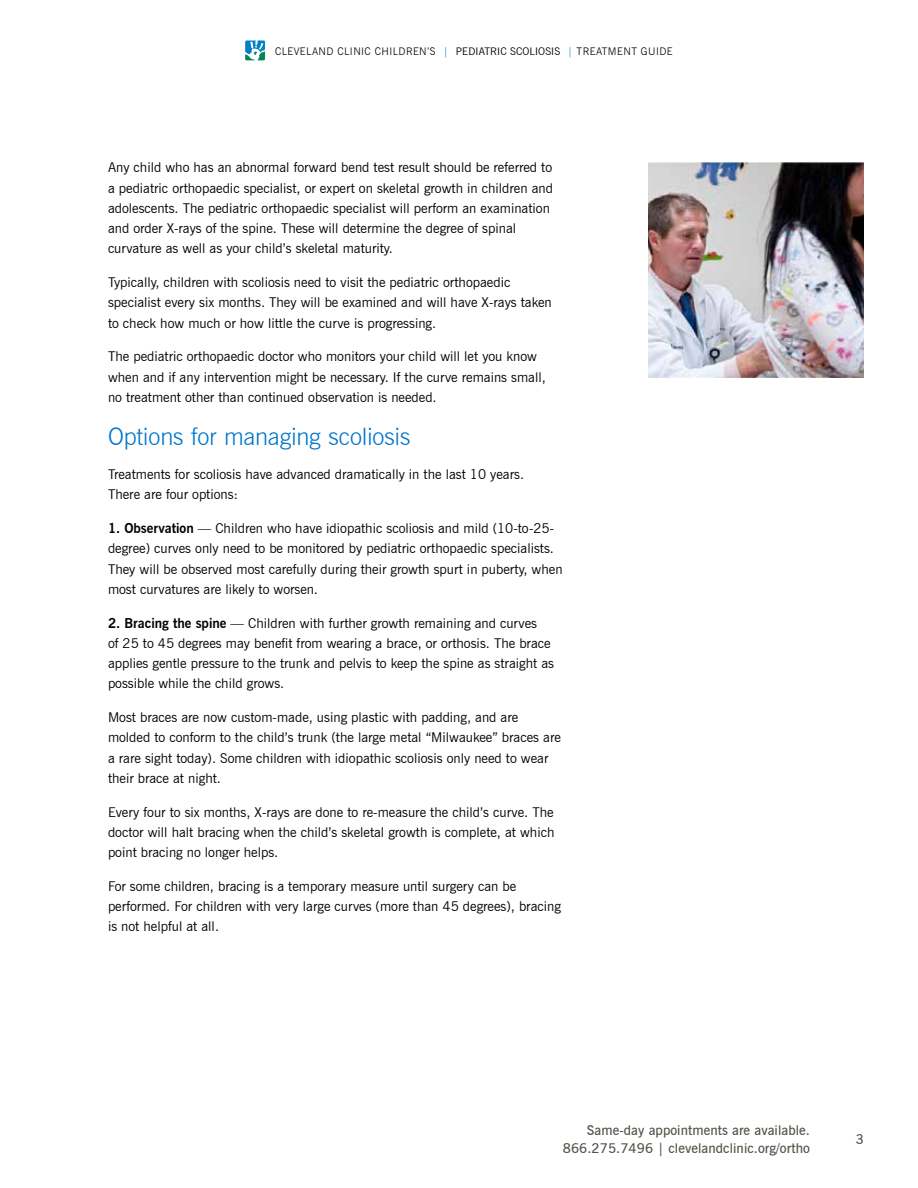
<style>
.page{position:relative;width:918px;height:1188px;background:#fff}
.page>*{position:absolute;margin:0;border:0;box-sizing:border-box;transform-origin:0 0}
.t1{font:300 24px "News Gothic BT";letter-spacing:-.005em;color:#0075c9}
.t2{font:13.5px/20.2px "News Gothic BT";color:#000}
.t3{font:600 13.5px/18px "News Gothic BT";letter-spacing:.005em;color:#54534a;text-align:right}
.t4{font:300 10.5px "News Gothic BT";letter-spacing:.04em;color:#000}
.s1{color:#0075c9}
.s2{font-weight:400}
.s3{font-weight:700}
</style>
<div class="page">
<svg style="left:245px;top:40px;width:20px;height:20px"></svg>
<svg style="left:245px;top:41px;width:20px;height:19px"></svg>
<img style="left:648px;top:162px;width:216px;height:216px">
<p class="t4" style="left:275px;top:45px;width:399px">CLEVELAND CLINIC CHILDREN’S <span class="s1">|</span> <span class="s2">PEDIATRIC SCOLIOSIS</span> <span class="s1">|</span> TREATMENT GUIDE</p>
<p class="t2" style="left:108px;top:157px;width:447px">Any child who has an abnormal forward bend test result should be referred to a pediatric orthopaedic specialist, or expert on skeletal growth in children and adolescents. The pediatric orthopaedic specialist will perform an examination and order X-rays of the spine. These will determine the degree of spinal curvature as well as your child’s skeletal maturity.</p>
<p class="t2" style="left:108px;top:272px;width:445px">Typically, children with scoliosis need to visit the pediatric orthopaedic specialist every six months. They will be examined and will have X-rays taken to check how much or how little the curve is progressing.</p>
<p class="t2" style="left:108px;top:346px;width:439px">The pediatric orthopaedic doctor who monitors your child will let you know when and if any intervention might be necessary. If the curve remains small, no treatment other than continued observation is needed.</p>
<h1 class="t1" style="left:108px;top:422px;width:304px">Options for managing scoliosis</h1>
<p class="t2" style="left:108px;top:464px;width:418px">Treatments for scoliosis have advanced dramatically in the last 10 years.<br>There are four options:</p>
<p class="t2" style="left:108px;top:518px;width:456px"><span class="s3">1. Observation</span> — Children who have idiopathic scoliosis and mild (10-to-25- degree) curves only need to be monitored by pediatric orthopaedic specialists.<br>They will be observed most carefully during their growth spurt in puberty, when most curvatures are likely to worsen.</p>
<p class="t2" style="left:108px;top:612px;width:448px"><span class="s3">2. Bracing the spine</span> — Children with further growth remaining and curves<br>of 25 to 45 degrees may benefit from wearing a brace, or orthosis. The brace applies gentle pressure to the trunk and pelvis to keep the spine as straight as possible while the child grows.</p>
<p class="t2" style="left:108px;top:707px;width:454px">Most braces are now custom-made, using plastic with padding, and are molded to conform to the child’s trunk (the large metal “Milwaukee” braces are a rare sight today). Some children with idiopathic scoliosis only need to wear their brace at night.</p>
<p class="t2" style="left:108px;top:801px;width:448px;text-align:justify">Every four to six months, X-rays are done to re-measure the child’s curve. The doctor will halt bracing when the child’s skeletal growth is complete, at which point bracing no longer helps.</p>
<p class="t2" style="left:108px;top:876px;width:454px">For some children, bracing is a temporary measure until surgery can be performed. For children with very large curves (more than 45 degrees), bracing is not helpful at all.</p>
<p class="t3" style="left:563px;top:1121px;width:249px">Same-day appointments are available.<br>866.275.7496 | clevelandclinic.org/ortho</p>
<p class="t3" style="left:856px;top:1130px;width:10px">3</p>
</div>
